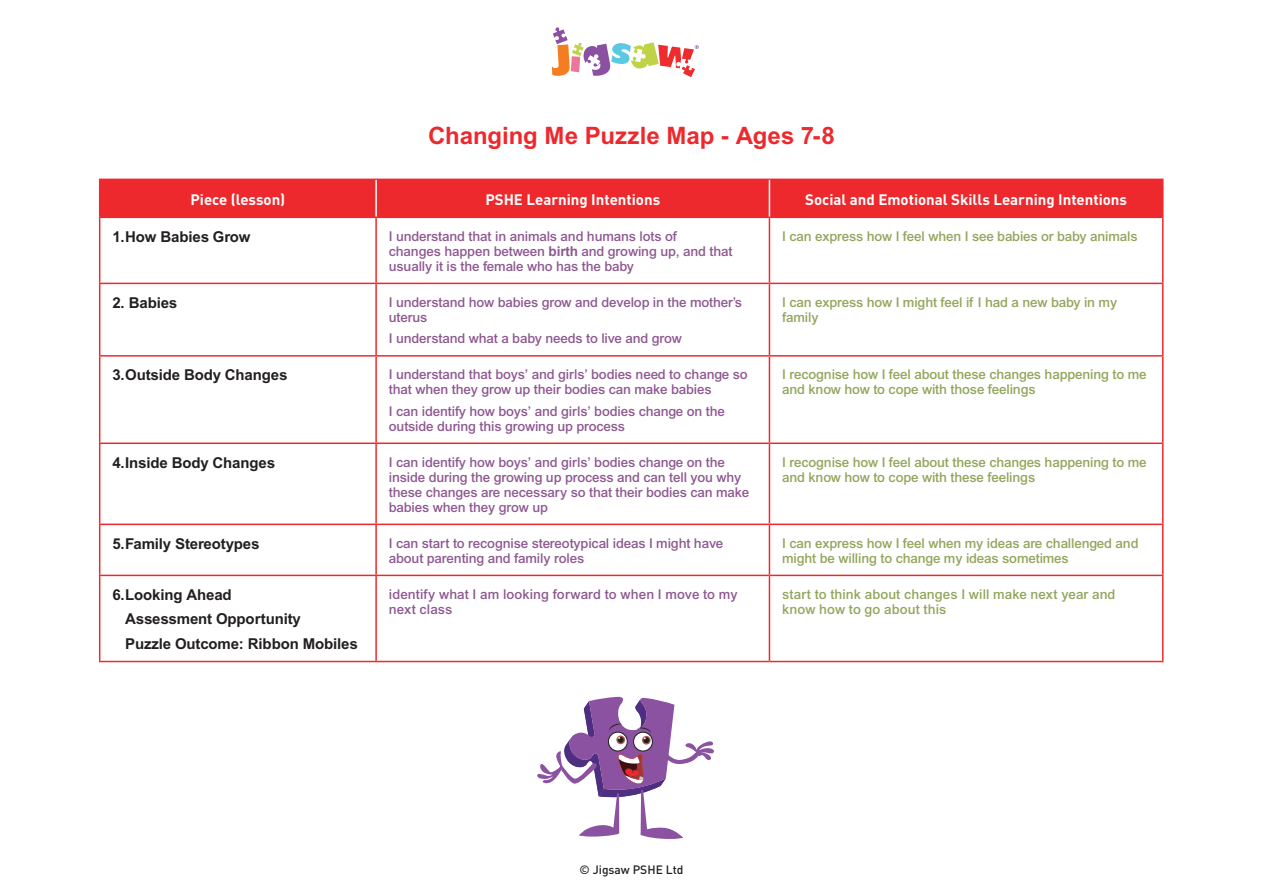
<style>
.page{position:relative;width:1263px;height:893px;background:#fff}
.page>*{position:absolute;margin:0;border:0;box-sizing:border-box;transform-origin:0 0}
.t1{font:700 24px "Arial";color:#ee292d}
.t2{font:700 15px "Arial";letter-spacing:-.01em;color:#231f20}
.t3{font:700 15px "DIN";color:#fff}
.t4{font:500 13.5px/15px "Arial";letter-spacing:-.01em;color:#8e5891}
.t5{font:500 13.5px/15px "Arial";letter-spacing:-.01em;color:#92a55b}
.t6{font:500 13.5px/15px "Arial";letter-spacing:.01em;color:#92a55b}
.t7{font:500 13.5px/15px "Arial";letter-spacing:.01em;color:#8e5891}
.t8{font:500 12px "DIN";color:#231f20}
.s1{font-weight:700}
</style>
<div class="page">
<svg style="left:552px;top:27px;width:147px;height:50px"></svg>
<div style="left:100px;top:180px;width:1062px;height:37px;background:#ee292d"></div>
<hr style="left:99px;top:217px;width:277px;height:1px;background:#ee292d">
<hr style="left:99px;top:218px;width:1px;height:65px;background:#ee292d">
<hr style="left:376px;top:217px;width:393px;height:1px;background:#ee292d">
<hr style="left:375px;top:218px;width:2px;height:65px;background:#ee292d">
<hr style="left:769px;top:217px;width:394px;height:1px;background:#ee292d">
<hr style="left:769px;top:218px;width:1px;height:65px;background:#ee292d">
<hr style="left:1162px;top:218px;width:1px;height:65px;background:#ee292d">
<hr style="left:99px;top:283px;width:277px;height:1px;background:#ee292d">
<hr style="left:99px;top:284px;width:1px;height:71px;background:#ee292d">
<hr style="left:376px;top:283px;width:393px;height:1px;background:#ee292d">
<hr style="left:375px;top:284px;width:2px;height:71px;background:#ee292d">
<hr style="left:769px;top:283px;width:394px;height:1px;background:#ee292d">
<hr style="left:769px;top:284px;width:1px;height:71px;background:#ee292d">
<hr style="left:1162px;top:284px;width:1px;height:71px;background:#ee292d">
<hr style="left:99px;top:355px;width:277px;height:2px;background:#ee292d">
<hr style="left:99px;top:357px;width:1px;height:85px;background:#ee292d">
<hr style="left:376px;top:355px;width:393px;height:2px;background:#ee292d">
<hr style="left:375px;top:357px;width:2px;height:85px;background:#ee292d">
<hr style="left:769px;top:355px;width:394px;height:2px;background:#ee292d">
<hr style="left:769px;top:357px;width:1px;height:85px;background:#ee292d">
<hr style="left:1162px;top:357px;width:1px;height:85px;background:#ee292d">
<hr style="left:99px;top:442px;width:277px;height:2px;background:#ee292d">
<hr style="left:99px;top:444px;width:1px;height:80px;background:#ee292d">
<hr style="left:376px;top:442px;width:393px;height:2px;background:#ee292d">
<hr style="left:375px;top:444px;width:2px;height:80px;background:#ee292d">
<hr style="left:769px;top:442px;width:394px;height:2px;background:#ee292d">
<hr style="left:769px;top:444px;width:1px;height:80px;background:#ee292d">
<hr style="left:1162px;top:444px;width:1px;height:80px;background:#ee292d">
<hr style="left:99px;top:524px;width:277px;height:1px;background:#ee292d">
<hr style="left:99px;top:525px;width:1px;height:50px;background:#ee292d">
<hr style="left:376px;top:524px;width:393px;height:1px;background:#ee292d">
<hr style="left:375px;top:525px;width:2px;height:50px;background:#ee292d">
<hr style="left:769px;top:524px;width:394px;height:1px;background:#ee292d">
<hr style="left:769px;top:525px;width:1px;height:50px;background:#ee292d">
<hr style="left:1162px;top:525px;width:1px;height:50px;background:#ee292d">
<hr style="left:99px;top:575px;width:277px;height:1px;background:#ee292d">
<hr style="left:99px;top:576px;width:1px;height:85px;background:#ee292d">
<hr style="left:376px;top:575px;width:393px;height:1px;background:#ee292d">
<hr style="left:375px;top:576px;width:2px;height:85px;background:#ee292d">
<hr style="left:769px;top:575px;width:394px;height:1px;background:#ee292d">
<hr style="left:769px;top:576px;width:1px;height:85px;background:#ee292d">
<hr style="left:1162px;top:576px;width:1px;height:85px;background:#ee292d">
<hr style="left:99px;top:661px;width:277px;height:1px;background:#ee292d">
<hr style="left:376px;top:661px;width:393px;height:1px;background:#ee292d">
<hr style="left:769px;top:661px;width:394px;height:1px;background:#ee292d">
<hr style="left:99px;top:179px;width:277px;height:1px;background:#ee292d">
<hr style="left:99px;top:180px;width:1px;height:37px;background:#ee292d">
<hr style="left:376px;top:179px;width:393px;height:1px;background:#ee292d">
<hr style="left:769px;top:179px;width:394px;height:1px;background:#ee292d">
<hr style="left:1162px;top:180px;width:1px;height:37px;background:#ee292d">
<hr style="left:375px;top:180px;width:2px;height:37px;background:#fff">
<hr style="left:769px;top:180px;width:1px;height:37px;background:#fff">
<svg style="left:537px;top:697px;width:177px;height:142px"></svg>
<p class="t1" style="left:428px;top:122px;width:408px">Changing Me Puzzle Map - Ages 7-8</p>
<p class="t3" style="left:190px;top:189px;width:96px">Piece (lesson)</p>
<p class="t3" style="left:485px;top:189px;width:176px">PSHE Learning Intentions</p>
<p class="t3" style="left:805px;top:189px;width:323px">Social and Emotional Skills Learning Intentions</p>
<p class="t2" style="left:112px;top:228px;width:140px">1.How Babies Grow</p>
<p class="t4" style="left:389px;top:228px;width:345px">I understand that in animals and humans lots of<br>changes happen between <span class="s1">birth</span> and growing up, and that usually it is the female who has the baby</p>
<p class="t5" style="left:782px;top:228px;width:357px">I can express how I feel when I see babies or baby animals</p>
<p class="t2" style="left:112px;top:294px;width:66px">2. Babies</p>
<p class="t4" style="left:389px;top:294px;width:355px">I understand how babies grow and develop in the mother’s uterus</p>
<p class="t4" style="left:389px;top:331px;width:295px">I understand what a baby needs to live and grow</p>
<p class="t5" style="left:782px;top:294px;width:336px">I can express how I might feel if I had a new baby in my family</p>
<p class="t2" style="left:112px;top:366px;width:176px">3.Outside Body Changes</p>
<p class="t4" style="left:389px;top:367px;width:360px">I understand that boys’ and girls’ bodies need to change so that when they grow up their bodies can make babies</p>
<p class="t4" style="left:389px;top:403px;width:338px">I can identify how boys’ and girls’ bodies change on the outside during this growing up process</p>
<p class="t5" style="left:782px;top:367px;width:366px">I recognise how I feel about these changes happening to me and know how to cope with those feelings</p>
<p class="t2" style="left:112px;top:454px;width:164px">4.Inside Body Changes</p>
<p class="t4" style="left:389px;top:454px;width:362px">I can identify how boys’ and girls’ bodies change on the inside during the growing up process and can tell you why these changes are necessary so that their bodies can make babies when they grow up</p>
<p class="t5" style="left:782px;top:454px;width:366px">I recognise how I feel about these changes happening to me and know how to cope with these feelings</p>
<p class="t2" style="left:112px;top:535px;width:148px">5.Family Stereotypes</p>
<p class="t4" style="left:389px;top:535px;width:336px">I can start to recognise stereotypical ideas I might have about parenting and family roles</p>
<p class="t5" style="left:782px;top:535px;width:358px">I can express how I feel when my ideas are challenged and might be willing to change my ideas sometimes</p>
<p class="t2" style="left:112px;top:586px;width:121px">6.Looking Ahead</p>
<p class="t2" style="left:125px;top:610px;width:177px">Assessment Opportunity</p>
<p class="t2" style="left:125px;top:635px;width:234px">Puzzle Outcome: Ribbon Mobiles</p>
<p class="t7" style="left:389px;top:586px;width:350px">identify what I am looking forward to when I move to my next class</p>
<p class="t6" style="left:782px;top:586px;width:335px">start to think about changes I will make next year and know how to go about this</p>
<p class="t8" style="left:579px;top:862px;width:105px">© Jigsaw PSHE Ltd</p>
</div>
